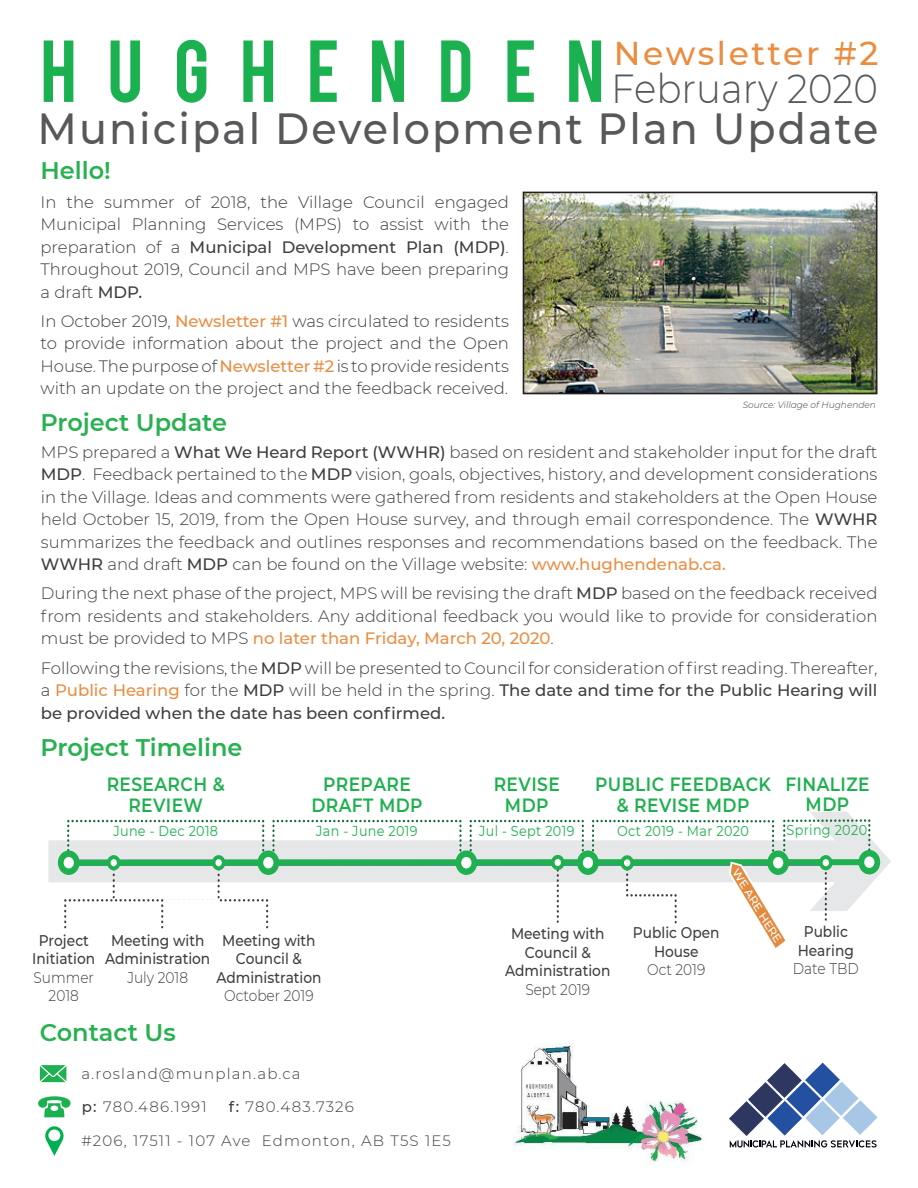
<style>
.page{position:relative;width:918px;height:1188px;background:#fff}
.page>*{position:absolute;margin:0;border:0;box-sizing:border-box;transform-origin:0 0}
.t1{font:69px "Bebas";letter-spacing:.445em;color:#1cb150}
.t2{font:500 43.5px "Montserrat";letter-spacing:.05em;color:#57585a;scale:.95 1}
.t3{font:300 40.5px "Montserrat";color:#57585a;scale:.92 1}
.t4{font:500 33px "Montserrat";letter-spacing:.08em;color:#eb8d41}
.Header_3{font:600 24px "Montserrat";color:#28b150}
.t5{font:600 19.2px/20.4px "Montserrat";letter-spacing:.025em;color:#1fb04f;text-align:center;scale:.89 1}
.t6{font:300 16.5px/22.5px "Montserrat";color:#3e3e3f;text-align:justify}
.t7{font:500 15.45px/18.6px "Montserrat";color:#3e3e3f;text-align:center;scale:.89 1}
.t8{font:300 15px "Montserrat";letter-spacing:.08em;color:#3e3e3f}
.t9{font:14.4px "Montserrat";letter-spacing:.025em;color:#1fb04f;scale:.89 1}
.t10{font:500 10.95px "Montserrat";color:#fff;scale:1.05 1}
.Source{font:italic 300 9px "Montserrat";color:#3e3e3f}
.s1{font-weight:500}
.s2{font-weight:500;color:#eb8d41}
.s3{font-weight:300}
</style>
<div class="page">
<svg style="left:805px;top:1063px;width:35px;height:34px"></svg>
<svg style="left:767px;top:1063px;width:35px;height:35px"></svg>
<svg style="left:824px;top:1082px;width:35px;height:34px"></svg>
<svg style="left:786px;top:1082px;width:35px;height:34px"></svg>
<svg style="left:748px;top:1082px;width:35px;height:35px"></svg>
<svg style="left:729px;top:1100px;width:149px;height:48px"></svg>
<img style="left:514px;top:1043px;width:188px;height:123px">
<svg style="left:58px;top:812px;width:833px;height:136px"></svg>
<img style="left:526px;top:195px;width:349px;height:196px">
<div style="left:523px;top:192px;width:355px;height:202px;border:2px solid #231f20"></div>
<svg style="left:45px;top:1126px;width:19px;height:30px"></svg>
<div style="left:48px;top:1130px;width:12px;height:11px;background:#fff;border-radius:50%"></div>
<svg style="left:40px;top:1065px;width:26px;height:17px"></svg>
<svg style="left:38px;top:1096px;width:33px;height:21px"></svg>
<h1 class="t1" style="left:40px;top:21px;width:565px">HUGHENDEN</h1>
<h3 class="t4" style="left:614px;top:30px;width:266px">Newsletter #2</h3>
<h3 class="t3" style="left:611px;top:61px;width:291px">February 2020</h3>
<h2 class="t2" style="left:38px;top:98px;width:887px">Municipal Development Plan Update</h2>
<p class="Header_3" style="left:40px;top:153px;width:72px">Hello!</p>
<p class="t6" style="left:40px;top:190px;width:470px">In the summer of 2018, the Village Council engaged Municipal Planning Services (MPS) to assist with the preparation of a <span class="s1">Municipal Development Plan (MDP)</span>.<br>Throughout 2019, Council and MPS have been preparing a draft <span class="s1">MDP.</span></p>
<p class="t6" style="left:40px;top:309px;width:470px">In October 2019, <span class="s2">Newsletter #1</span> was circulated to residents to provide information about the project and the Open House. The purpose of <span class="s2">Newsletter #2</span> is to provide residents with an update on the project and the feedback received.</p>
<p class="Header_3" style="left:40px;top:406px;width:188px">Project Update</p>
<p class="Source" style="left:743px;top:398px;width:135px">Source: Village of Hughenden</p>
<p class="t6" style="left:41px;top:440px;width:838px">MPS prepared a <span class="s1">What We Heard Report (WWHR)</span> based on resident and stakeholder input for the draft <span class="s1">MDP</span>. Feedback pertained to the <span class="s1">MDP</span> vision, goals, objectives, history, and development considerations in the Village. Ideas and comments were gathered from residents and stakeholders at the Open House held October 15, 2019, from the Open House survey, and through email correspondence. The <span class="s1">WWHR </span>summarizes the feedback and outlines responses and recommendations based on the feedback. The <span class="s1">WWHR</span> and draft <span class="s1">MDP</span> can be found on the Village website: <span class="s2">www.hughendenab.ca.</span></p>
<p class="t6" style="left:41px;top:582px;width:838px">During the next phase of the project, MPS will be revising the draft <span class="s1">MDP</span> based on the feedback received from residents and stakeholders. Any additional feedback you would like to provide for consideration must be provided to MPS <span class="s2">no later than Friday, March 20, 2020</span>.</p>
<p class="t6" style="left:41px;top:656px;width:838px">Following the revisions, the <span class="s1">MDP</span> will be presented to Council for consideration of first reading. Thereafter, a <span class="s2">Public Hearing</span> for the <span class="s1">MDP</span> will be held in the spring. <span class="s1">The date and time for the Public Hearing will be provided when the date has been confirmed.</span></p>
<p class="Header_3" style="left:40px;top:730px;width:204px">Project Timeline</p>
<p class="t5" style="left:311px;top:773px;width:127px">PREPARE<br>DRAFT MDP</p>
<p class="t5" style="left:494px;top:773px;width:76px">REVISE<br>MDP</p>
<p class="t5" style="left:107px;top:773px;width:134px">RESEARCH &amp;<br>REVIEW</p>
<p class="t9" style="left:113px;top:821px;width:119px">June - Dec 2018</p>
<p class="t9" style="left:316px;top:821px;width:116px">Jan - June 2019</p>
<p class="t9" style="left:479px;top:821px;width:109px">Jul - Sept 2019</p>
<p class="t5" style="left:595px;top:773px;width:199px">PUBLIC FEEDBACK &amp; REVISE MDP</p>
<p class="t5" style="left:785px;top:773px;width:96px">FINALIZE<br>MDP</p>
<p class="t9" style="left:787px;top:820px;width:92px">Spring 2020</p>
<p class="t9" style="left:617px;top:821px;width:149px">Oct 2019 - Mar 2020</p>
<p class="t7" style="left:32px;top:930px;width:72px">Project<br>Initiation<br><span class="s3">Summer<br>2018</span></p>
<p class="t7" style="left:105px;top:930px;width:120px">Meeting with<br>Administration<br><span class="s3">July 2018</span></p>
<p class="t7" style="left:216px;top:930px;width:120px">Meeting with<br>Council &amp;<br>Administration<br><span class="s3">October 2019</span></p>
<p class="t7" style="left:505px;top:924px;width:120px">Meeting with<br>Council &amp;<br>Administration<br><span class="s3">Sept 2019</span></p>
<p class="Header_3" style="left:40px;top:1016px;width:137px">Contact Us</p>
<p class="t8" style="left:81px;top:1064px;width:221px">a.rosland@munplan.ab.ca</p>
<p class="t8" style="left:82px;top:1097px;width:126px"><span class="s1">p:</span> 780.486.1991</p>
<p class="t8" style="left:229px;top:1097px;width:126px"><span class="s1">f:</span> 780.483.7326</p>
<p class="t8" style="left:81px;top:1131px;width:371px">#206, 17511 - 107 Ave Edmonton, AB T5S 1E5</p>
<p class="t7" style="left:633px;top:923px;width:99px">Public Open<br>House<br><span class="s3">Oct 2019</span></p>
<p class="t10" style="left:742px;top:866px;width:82px;rotate:59deg">WE ARE HERE</p>
<p class="t7" style="left:793px;top:922px;width:76px">Public<br>Hearing<br><span class="s3">Date TBD</span></p>
</div>
